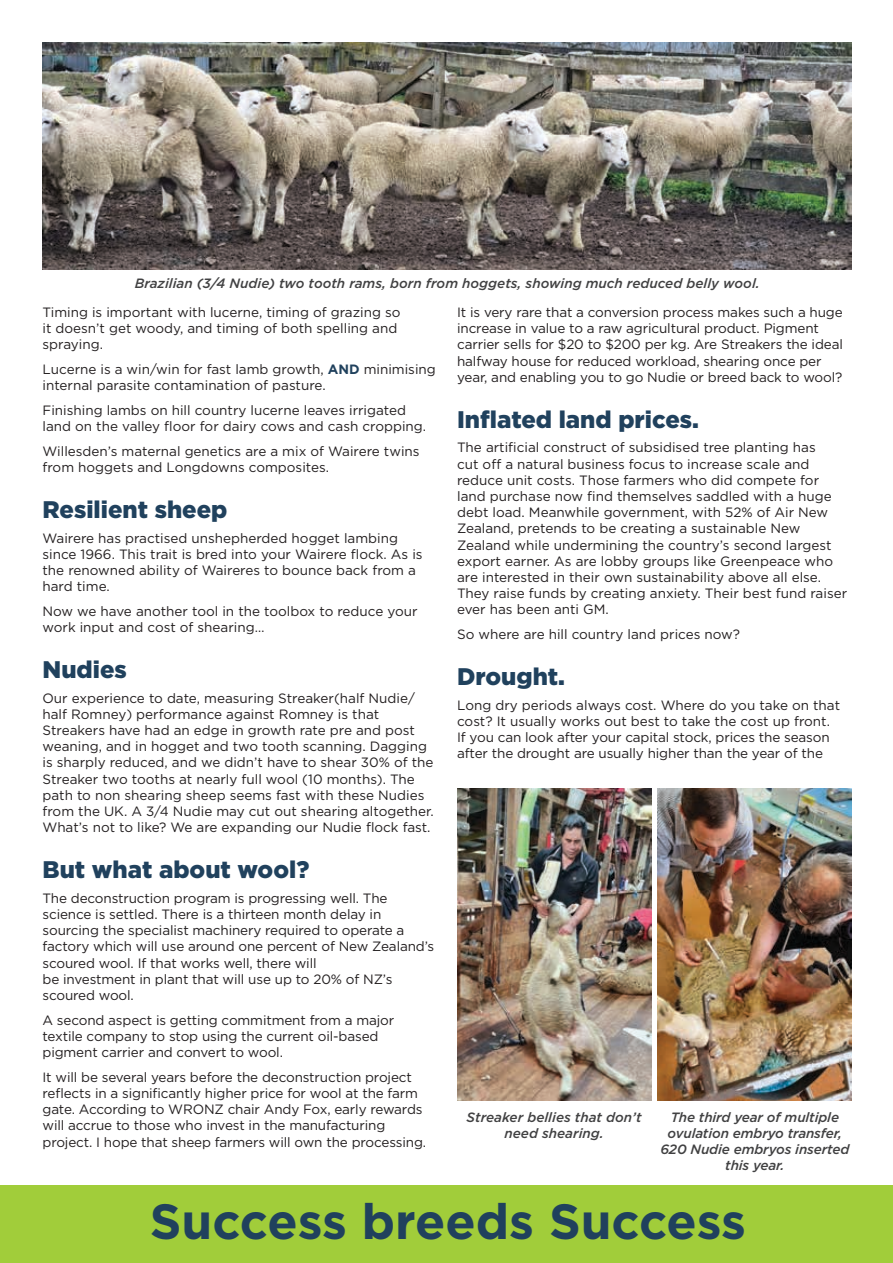
<style>
.page{position:relative;width:893px;height:1263px;background:#fff}
.page>*{position:absolute;margin:0;border:0;box-sizing:border-box;transform-origin:0 0}
.t1{font:700 49.5px "Gotham";color:#20415d}
.t2{font:900 24px "Gotham";color:#20415d}
.t3{font:13.5px/16.2px "Gotham";color:#231f20}
.t4{font:italic 500 13.5px/16.2px "Gotham";letter-spacing:-.005em;color:#414142;text-align:center}
.s1{font-weight:700;color:#20415d}
</style>
<div class="page">
<div style="left:0;top:1185px;width:893px;height:78px;background:#a1cd3a"></div>
<img style="left:658px;top:788px;width:194px;height:312px">
<img style="left:457px;top:788px;width:194px;height:312px">
<img style="left:43px;top:43px;width:809px;height:227px">
<p class="t4" style="left:135px;top:275px;width:627px">Brazilian (3/4 Nudie) two tooth rams, born from hoggets, showing much reduced belly wool.</p>
<p class="t3" style="left:43px;top:304px;width:360px">Timing is important with lucerne, timing of grazing so it doesn’t get woody, and timing of both spelling and spraying.</p>
<p class="t3" style="left:43px;top:361px;width:395px">Lucerne is a win/win for fast lamb growth, <span class="s1">AND</span> minimising internal parasite contamination of pasture.</p>
<p class="t3" style="left:43px;top:402px;width:385px">Finishing lambs on hill country lucerne leaves irrigated land on the valley floor for dairy cows and cash cropping.</p>
<p class="t3" style="left:43px;top:443px;width:379px">Willesden’s maternal genetics are a mix of Wairere twins from hoggets and Longdowns composites.</p>
<h2 class="t2" style="left:43px;top:493px;width:187px">Resilient sheep</h2>
<p class="t3" style="left:43px;top:529px;width:382px">Wairere has practised unshepherded hogget lambing since 1966. This trait is bred into your Wairere flock. As is the renowned ability of Waireres to bounce back from a hard time.</p>
<p class="t3" style="left:43px;top:603px;width:376px">Now we have another tool in the toolbox to reduce your work input and cost of shearing…</p>
<h2 class="t2" style="left:43px;top:653px;width:86px">Nudies</h2>
<p class="t3" style="left:43px;top:689px;width:393px">Our experience to date, measuring Streaker(half Nudie/ half Romney) performance against Romney is that Streakers have had an edge in growth rate pre and post weaning, and in hogget and two tooth scanning. Dagging is sharply reduced, and we didn’t have to shear 30% of the Streaker two tooths at nearly full wool (10 months). The path to non shearing sheep seems fast with these Nudies from the UK. A 3/4 Nudie may cut out shearing altogether.<br>What’s not to like? We are expanding our Nudie flock fast.</p>
<h2 class="t2" style="left:43px;top:853px;width:268px">But what about wool?</h2>
<p class="t3" style="left:43px;top:890px;width:393px">The deconstruction program is progressing well. The science is settled. There is a thirteen month delay in sourcing the specialist machinery required to operate a factory which will use around one percent of New Zealand’s scoured wool. If that works well, there will<br>be investment in plant that will use up to 20% of NZ’s scoured wool.</p>
<p class="t3" style="left:43px;top:1011px;width:353px">A second aspect is getting commitment from a major textile company to stop using the current oil-based pigment carrier and convert to wool.</p>
<p class="t3" style="left:43px;top:1069px;width:385px">It will be several years before the deconstruction project reflects in a significantly higher price for wool at the farm gate. According to WRONZ chair Andy Fox, early rewards will accrue to those who invest in the manufacturing project. I hope that sheep farmers will own the processing.</p>
<p class="t3" style="left:457px;top:304px;width:387px">It is very rare that a conversion process makes such a huge increase in value to a raw agricultural product. Pigment carrier sells for $20 to $200 per kg. Are Streakers the ideal halfway house for reduced workload, shearing once per year, and enabling you to go Nudie or breed back to wool?</p>
<h2 class="t2" style="left:457px;top:403px;width:243px">Inflated land prices.</h2>
<p class="t3" style="left:457px;top:439px;width:392px">The artificial construct of subsidised tree planting has<br>cut off a natural business focus to increase scale and reduce unit costs. Those farmers who did compete for land purchase now find themselves saddled with a huge debt load. Meanwhile government, with 52% of Air New Zealand, pretends to be creating a sustainable New Zealand while undermining the country’s second largest export earner. As are lobby groups like Greenpeace who are interested in their own sustainability above all else.<br>They raise funds by creating anxiety. Their best fund raiser ever has been anti GM.</p>
<p class="t3" style="left:457px;top:626px;width:284px">So where are hill country land prices now?</p>
<h2 class="t2" style="left:457px;top:660px;width:109px">Drought.</h2>
<p class="t3" style="left:457px;top:696px;width:384px">Long dry periods always cost. Where do you take on that cost? It usually works out best to take the cost up front.<br>If you can look after your capital stock, prices the season after the drought are usually higher than the year of the</p>
<p class="t4" style="left:467px;top:1109px;width:176px">Streaker bellies that don’t need shearing.</p>
<p class="t4" style="left:660px;top:1109px;width:190px">The third year of multiple ovulation embryo transfer,<br>620 Nudie embryos inserted this year.</p>
<h1 class="t1" style="left:150px;top:1188px;width:598px">Success breeds Success</h1>
</div>
